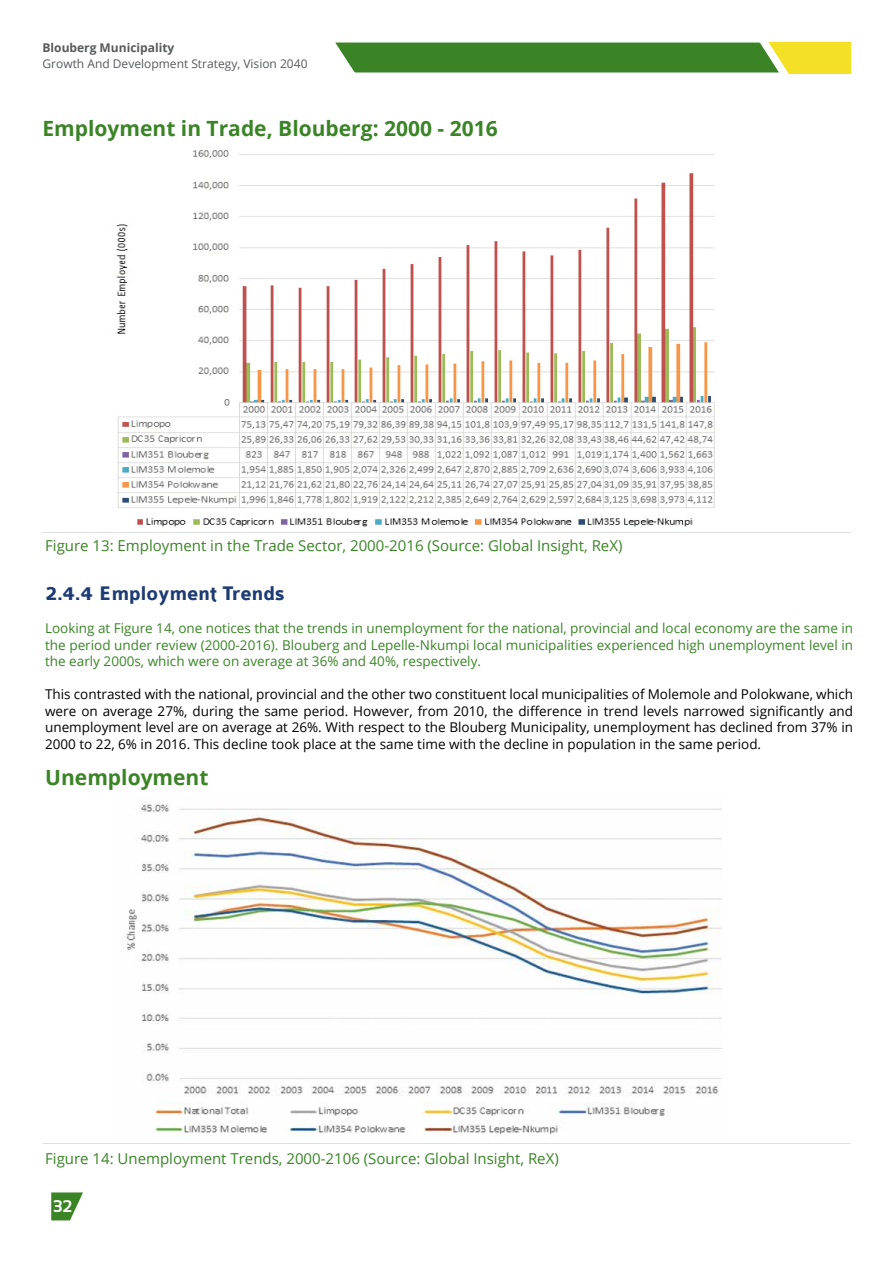
<style>
.page{position:relative;width:893px;height:1263px;background:#fff}
.page>*{position:absolute;margin:0;border:0;box-sizing:border-box;transform-origin:0 0}
.t1{font:700 21px "Open Sans";color:#3a8426}
.t2{font:700 21px "Colaborate";color:#1d3b74}
.t3{font:700 16.95px "Sansation";color:#fff}
.t4{font:15px "Open Sans";color:#3a8426}
.t5{font:13.5px/16.5px "Open Sans";color:#000;text-align:justify}
.t6{font:13.5px/16.5px "Open Sans";color:#3a8426;text-align:justify}
.t7{font:12px "Open Sans";color:#58595b}
.t8{font:700 12px "Open Sans";color:#58595b}
</style>
<div class="page">
<div style="left:735px;top:42px;width:115px;height:32px;background:#f4e126"></div>
<svg style="left:335px;top:42px;width:454px;height:32px;background:#52923b"></svg>
<img style="left:116px;top:150px;width:599px;height:377px">
<img style="left:121px;top:802px;width:601px;height:333px">
<svg style="left:51px;top:1192px;width:32px;height:28px"></svg>
<p class="t8" style="left:43px;top:39px;width:133px">Blouberg Municipality</p>
<p class="t7" style="left:43px;top:56px;width:267px">Growth And Development Strategy, Vision 2040</p>
<h1 class="t1" style="left:43px;top:114px;width:457px">Employment in Trade, Blouberg: 2000 - 2016</h1>
<p class="t4" style="left:45px;top:535px;width:579px">Figure 13: Employment in the Trade Sector, 2000-2016 (Source: Global Insight, ReX)</p>
<h1 class="t2" style="left:45px;top:583px;width:241px">2.4.4 Employment Trends</h1>
<p class="t6" style="left:45px;top:620px;width:809px">Looking at Figure 14, one notices that the trends in unemployment for the national, provincial and local economy are the same in the period under review (2000-2016). Blouberg and Lepelle-Nkumpi local municipalities experienced high unemployment level in the early 2000s, which were on average at 36% and 40%, respectively.</p>
<p class="t5" style="left:45px;top:686px;width:809px">This contrasted with the national, provincial and the other two constituent local municipalities of Molemole and Polokwane, which were on average 27%, during the same period. However, from 2010, the difference in trend levels narrowed significantly and unemployment level are on average at 26%. With respect to the Blouberg Municipality, unemployment has declined from 37% in 2000 to 22, 6% in 2016. This decline took place at the same time with the decline in population in the same period.</p>
<h1 class="t1" style="left:45px;top:762px;width:165px">Unemployment</h1>
<p class="t4" style="left:45px;top:1148px;width:515px">Figure 14: Unemployment Trends, 2000-2106 (Source: Global Insight, ReX)</p>
<p class="t3" style="left:53px;top:1196px;width:20px">32</p>
</div>
